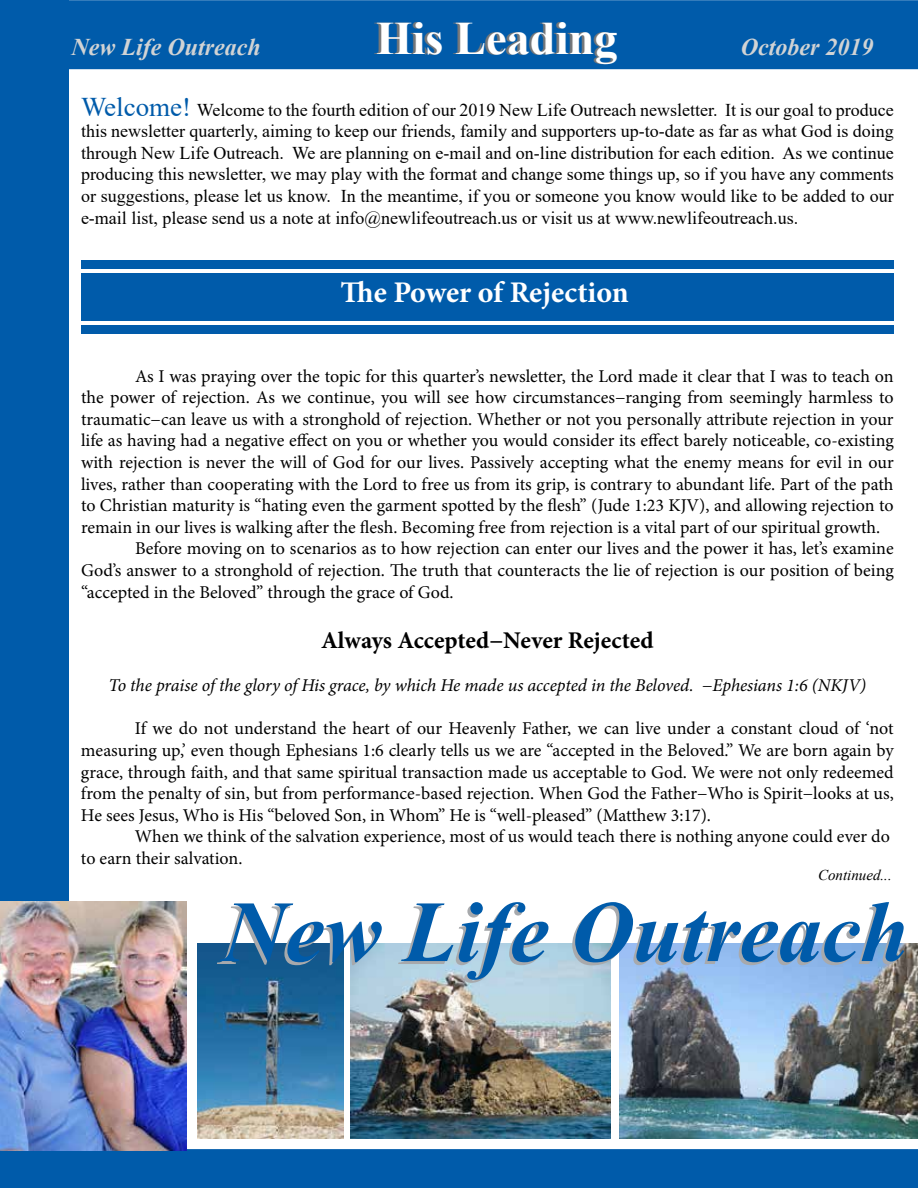
<style>
.page{position:relative;width:918px;height:1188px;background:#fff}
.page>*{position:absolute;margin:0;border:0;box-sizing:border-box;transform-origin:0 0}
.t1{font:italic 700 87px "Times New Roman";color:#005baa}
.t2{font:700 46.5px "Times New Roman";color:#fff}
.t3{font:700 30px "Minion Pro";letter-spacing:-.005em;color:#fff}
.t4{font:700 24px "Minion Pro";color:#000}
.t5{font:italic 700 24px "Times New Roman";color:#d1d3d4}
.t6{font:18px/21.6px "Minion Pro";color:#000;text-align:justify}
.t7{font:18px/21.6px "Times New Roman";color:#000;text-align:justify}
.t8{font:italic 18px "Minion Pro";letter-spacing:-.005em;color:#000}
.t9{font:italic 15px "Times New Roman";color:#000}
.s1{font-size:27px;color:#005baa}
</style>
<div class="page">
<div style="left:1px;top:1px;width:67px;height:1186px;background:#005baa"></div>
<div style="left:0;top:0;width:69px;height:1188px;border:2px solid #005baa"></div>
<img style="left:619px;top:944px;width:299px;height:194px">
<img style="left:351px;top:944px;width:259px;height:194px">
<img style="left:197px;top:944px;width:146px;height:194px">
<div style="left:1px;top:1150px;width:916px;height:37px;background:#005baa"></div>
<div style="left:0;top:1149px;width:918px;height:39px;border:2px solid #005baa"></div>
<img style="left:0;top:902px;width:187px;height:249px">
<div style="left:81px;top:274px;width:813px;height:47px;background:#005baa"></div>
<div style="left:1px;top:1px;width:916px;height:67px;background:#005baa"></div>
<div style="left:0;top:0;width:918px;height:69px;border:2px solid #005baa"></div>
<div style="left:81px;top:260px;width:813px;height:9px;background:#005baa"></div>
<div style="left:81px;top:326px;width:813px;height:8px;background:#005baa"></div>
<h3 class="t5" style="left:71px;top:30px;width:191px">New Life Outreach</h3>
<h2 class="t2" style="left:376px;top:5px;width:243px">His Leading</h2>
<h3 class="t5" style="left:741px;top:30px;width:134px">October 2019</h3>
<p class="t7" style="left:81px;top:98px;width:814px"><span class="s1">Welcome!</span> Welcome to the fourth edition of our 2019 New Life Outreach newsletter. It is our goal to produce this newsletter quarterly, aiming to keep our friends, family and supporters up-to-date as far as what God is doing through New Life Outreach. We are planning on e-mail and on-line distribution for each edition. As we continue producing this newsletter, we may play with the format and change some things up, so if you have any comments or suggestions, please let us know. In the meantime, if you or someone you know would like to be added to our e-mail list, please send us a note at info@newlifeoutreach.us or visit us at www.newlifeoutreach.us.</p>
<h3 class="t3" style="left:341px;top:272px;width:290px">The Power of Rejection</h3>
<p class="t6" style="left:135px;top:365px;width:760px">As I was praying over the topic for this quarter’s newsletter, the Lord made it clear that I was to teach on</p>
<p class="t6" style="left:81px;top:387px;width:814px">the power of rejection. As we continue, you will see how circumstances−ranging from seemingly harmless to</p>
<p class="t6" style="left:81px;top:408px;width:814px">traumatic−can leave us with a stronghold of rejection. Whether or not you personally attribute rejection in your</p>
<p class="t6" style="left:81px;top:430px;width:814px">life as having had a negative effect on you or whether you would consider its effect barely noticeable, co-existing</p>
<p class="t6" style="left:81px;top:452px;width:814px">with rejection is never the will of God for our lives. Passively accepting what the enemy means for evil in our</p>
<p class="t6" style="left:81px;top:473px;width:814px">lives, rather than cooperating with the Lord to free us from its grip, is contrary to abundant life. Part of the path</p>
<p class="t6" style="left:81px;top:495px;width:814px">to Christian maturity is “hating even the garment spotted by the flesh” (Jude 1:23 KJV), and allowing rejection to</p>
<p class="t6" style="left:81px;top:516px;width:801px">remain in our lives is walking after the flesh. Becoming free from rejection is a vital part of our spiritual growth.</p>
<p class="t6" style="left:135px;top:538px;width:760px">Before moving on to scenarios as to how rejection can enter our lives and the power it has, let’s examine</p>
<p class="t6" style="left:81px;top:560px;width:814px">God’s answer to a stronghold of rejection. The truth that counteracts the lie of rejection is our position of being</p>
<p class="t6" style="left:81px;top:581px;width:374px">“accepted in the Beloved” through the grace of God.</p>
<h3 class="t4" style="left:321px;top:623px;width:334px">Always Accepted−Never Rejected</h3>
<p class="t8" style="left:109px;top:673px;width:759px">To the praise of the glory of His grace, by which He made us accepted in the Beloved. −Ephesians 1:6 (NKJV)</p>
<p class="t6" style="left:81px;top:718px;width:814px;text-indent:54px">If we do not understand the heart of our Heavenly Father, we can live under a constant cloud of ‘not measuring up,’ even though Ephesians 1:6 clearly tells us we are “accepted in the Beloved.” We are born again by grace, through faith, and that same spiritual transaction made us acceptable to God. We were not only redeemed from the penalty of sin, but from performance-based rejection. When God the Father−Who is Spirit−looks at us, He sees Jesus, Who is His “beloved Son, in Whom” He is “well-pleased” (Matthew 3:17).</p>
<p class="t6" style="left:81px;top:826px;width:811px;text-indent:54px">When we think of the salvation experience, most of us would teach there is nothing anyone could ever do to earn their salvation.</p>
<p class="t9" style="left:818px;top:865px;width:75px">Continued...</p>
<h1 class="t1" style="left:223px;top:871px;width:688px">New Life Outreach</h1>
</div>
